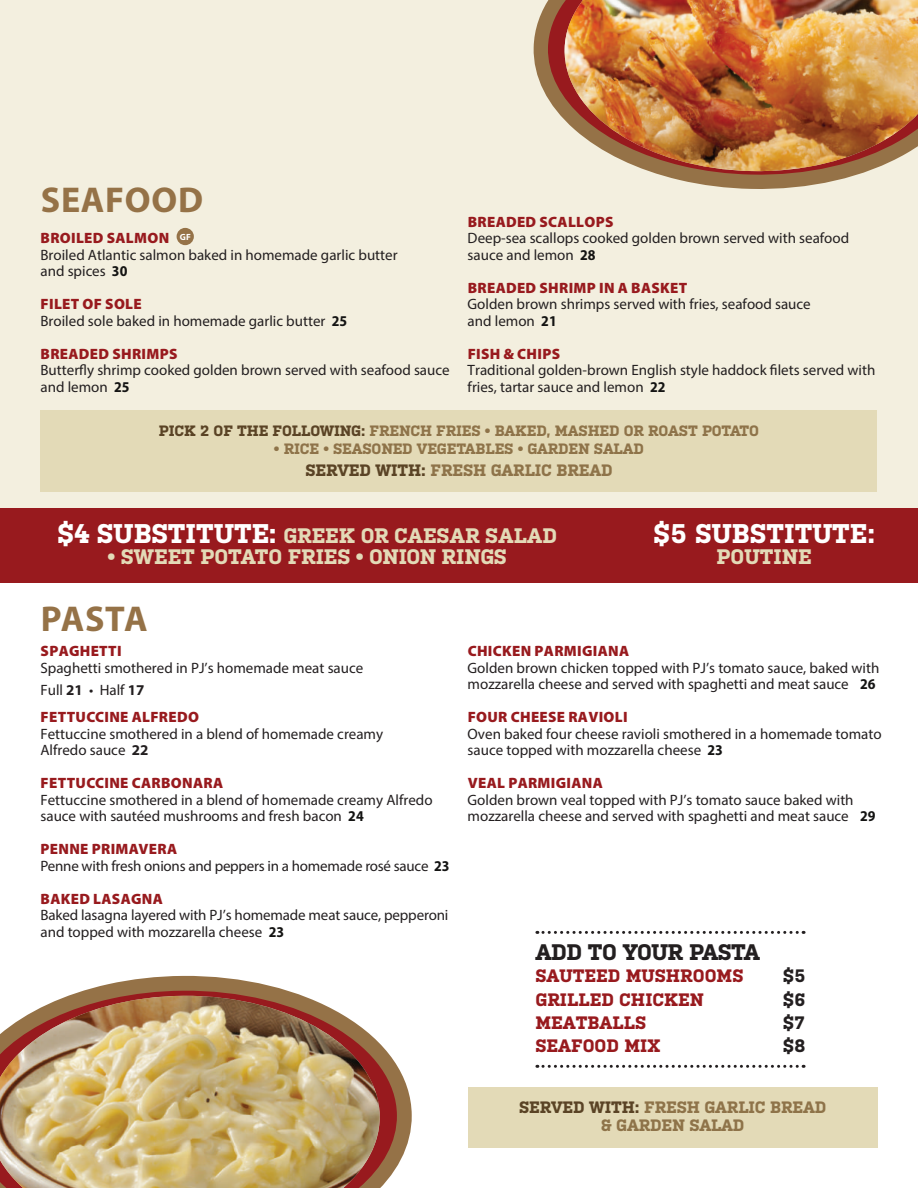
<style>
.page{position:relative;width:918px;height:1188px;background:#fff}
.page>*{position:absolute;margin:0;border:0;box-sizing:border-box;transform-origin:0 0}
.t1{font:700 36px "Myriad Pro";letter-spacing:.02em;color:#957247}
.t2{font:700 27px "Kulturista";color:#fff}
.t3{font:700 22.5px "Kulturista";letter-spacing:-.02em;color:#231f20}
.t4{font:700 21px "Kulturista";color:#e3dab7}
.t5{font:700 18px "Kulturista";color:#981a1e}
.t6{font:700 18px "Kulturista";color:#231f20}
.t7{font:700 16.5px/18px "Kulturista";letter-spacing:-.01em;color:#8e7349;text-align:center}
.t8{font:15px/16.5px "Myriad Pro";color:#231f20}
.t9{font:900 15px "Myriad Pro";letter-spacing:.02em;color:#981a1e}
.t10{font:700 15px "Kulturista";letter-spacing:-.01em;color:#8e7349}
.t11{font:700 9px "Myriad Pro";color:#fff}
.s1{font-weight:700;font-stretch:semi-condensed;color:#141413}
.s2{color:#5a4325}
.s3{font-size:27px;color:#fff}
.s4{font-weight:700}
</style>
<div class="page">
<div style="left:0;top:0;width:918px;height:570px;background:#f3efdf"></div>
<div style="left:177px;top:228px;width:17px;height:17px;background:#957247;border-radius:50%"></div>
<svg style="left:533px;top:0;width:329px;height:189px"></svg>
<img style="left:563px;top:0;width:355px;height:173px">
<svg style="left:71px;top:975px;width:341px;height:213px"></svg>
<img style="left:0;top:996px;width:380px;height:192px">
<div style="left:0;top:508px;width:918px;height:75px;background:#981a1e"></div>
<div style="left:40px;top:410px;width:838px;height:81px;background:#e3dab7"></div>
<div style="left:468px;top:1087px;width:409px;height:61px;background:#e3dab7"></div>
<svg style="left:537px;top:931px;width:267px;height:3px"></svg>
<svg style="left:537px;top:1065px;width:267px;height:3px"></svg>
<p class="t1" style="left:41px;top:176px;width:164px">SEAFOOD</p>
<p class="t9" style="left:41px;top:228px;width:130px">BROILED SALMON</p>
<p class="t8" style="left:40px;top:246px;width:359px">Broiled Atlantic salmon baked in homemade garlic butter and spices <span class="s1">30</span></p>
<p class="t9" style="left:41px;top:294px;width:103px">FILET OF SOLE</p>
<p class="t8" style="left:40px;top:312px;width:308px">Broiled sole baked in homemade garlic butter <span class="s1">25</span></p>
<p class="t9" style="left:41px;top:343px;width:138px">BREADED SHRIMPS</p>
<p class="t8" style="left:40px;top:361px;width:411px">Butterfly shrimp cooked golden brown served with seafood sauce and lemon <span class="s1">25</span></p>
<p class="t11" style="left:180px;top:231px;width:13px">GF</p>
<p class="t9" style="left:468px;top:211px;width:147px">BREADED SCALLOPS</p>
<p class="t8" style="left:468px;top:229px;width:383px">Deep-sea scallops cooked golden brown served with seafood sauce and lemon <span class="s1">28</span></p>
<p class="t9" style="left:468px;top:277px;width:221px">BREADED SHRIMP IN A BASKET</p>
<p class="t8" style="left:468px;top:295px;width:345px">Golden brown shrimps served with fries, seafood sauce and lemon <span class="s1">21</span></p>
<p class="t9" style="left:468px;top:343px;width:94px">FISH &amp; CHIPS</p>
<p class="t8" style="left:468px;top:361px;width:409px">Traditional golden-brown English style haddock filets served with fries, tartar sauce and lemon <span class="s1">22</span></p>
<p class="t10" style="left:159px;top:422px;width:602px"><span class="s2">PICK 2 OF THE FOLLOWING:</span> FRENCH FRIES • BAKED, MASHED OR ROAST POTATO</p>
<p class="t10" style="left:274px;top:440px;width:372px">• RICE • SEASONED VEGETABLES • GARDEN SALAD</p>
<p class="t7" style="left:305px;top:461px;width:309px"><span class="s2">SERVED WITH:</span> FRESH GARLIC BREAD</p>
<p class="t4" style="left:57px;top:524px;width:501px"><span class="s3">$4 SUBSTITUTE:</span> GREEK OR CAESAR SALAD</p>
<p class="t4" style="left:108px;top:545px;width:401px">• SWEET POTATO FRIES • ONION RINGS</p>
<p class="t2" style="left:653px;top:518px;width:223px">$5 SUBSTITUTE:</p>
<p class="t4" style="left:717px;top:545px;width:97px">POUTINE</p>
<p class="t1" style="left:41px;top:595px;width:108px">PASTA</p>
<p class="t9" style="left:41px;top:641px;width:82px">SPAGHETTI</p>
<p class="t8" style="left:40px;top:659px;width:324px">Spaghetti smothered in PJ’s homemade meat sauce</p>
<p class="t8" style="left:40px;top:682px;width:106px">Full <span class="s4">21</span> • Half <span class="s4">17</span></p>
<p class="t9" style="left:41px;top:707px;width:160px">FETTUCCINE ALFREDO</p>
<p class="t8" style="left:40px;top:725px;width:344px">Fettuccine smothered in a blend of homemade creamy<br>Alfredo sauce <span class="s4">22</span></p>
<p class="t9" style="left:41px;top:773px;width:184px">FETTUCCINE CARBONARA</p>
<p class="t8" style="left:40px;top:791px;width:394px">Fettuccine smothered in a blend of homemade creamy Alfredo sauce with sautéed mushrooms and fresh bacon <span class="s1">24</span></p>
<p class="t9" style="left:41px;top:839px;width:138px">PENNE PRIMAVERA</p>
<p class="t8" style="left:40px;top:857px;width:411px">Penne with fresh onions and peppers in a homemade rosé sauce <span class="s1">23</span></p>
<p class="t9" style="left:41px;top:889px;width:124px">BAKED LASAGNA</p>
<p class="t8" style="left:40px;top:907px;width:409px">Baked lasagna layered with PJ’s homemade meat sauce, pepperoni and topped with mozzarella cheese <span class="s1">23</span></p>
<p class="t9" style="left:468px;top:641px;width:163px">CHICKEN PARMIGIANA</p>
<p class="t8" style="left:468px;top:659px;width:413px">Golden brown chicken topped with PJ’s tomato sauce, baked with mozzarella cheese and served with spaghetti and meat sauce <span class="s1">26</span></p>
<p class="t9" style="left:468px;top:707px;width:161px">FOUR CHEESE RAVIOLI</p>
<p class="t8" style="left:468px;top:725px;width:416px">Oven baked four cheese ravioli smothered in a homemade tomato sauce topped with mozzarella cheese <span class="s1">23</span></p>
<p class="t9" style="left:468px;top:773px;width:137px">VEAL PARMIGIANA</p>
<p class="t8" style="left:468px;top:791px;width:409px">Golden brown veal topped with PJ’s tomato sauce baked with mozzarella cheese and served with spaghetti and meat sauce <span class="s1">29</span></p>
<p class="t3" style="left:535px;top:940px;width:226px">ADD TO YOUR PASTA</p>
<p class="t5" style="left:535px;top:966px;width:210px">SAUTEED MUSHROOMS</p>
<p class="t6" style="left:783px;top:966px;width:24px">$5</p>
<p class="t5" style="left:535px;top:989px;width:170px">GRILLED CHICKEN</p>
<p class="t6" style="left:783px;top:989px;width:24px">$6</p>
<p class="t5" style="left:535px;top:1012px;width:112px">MEATBALLS</p>
<p class="t6" style="left:783px;top:1012px;width:23px">$7</p>
<p class="t5" style="left:535px;top:1036px;width:126px">SEAFOOD MIX</p>
<p class="t6" style="left:783px;top:1036px;width:24px">$8</p>
<p class="t7" style="left:519px;top:1099px;width:309px"><span class="s2">SERVED WITH:</span> FRESH GARLIC BREAD &amp; GARDEN SALAD</p>
</div>
